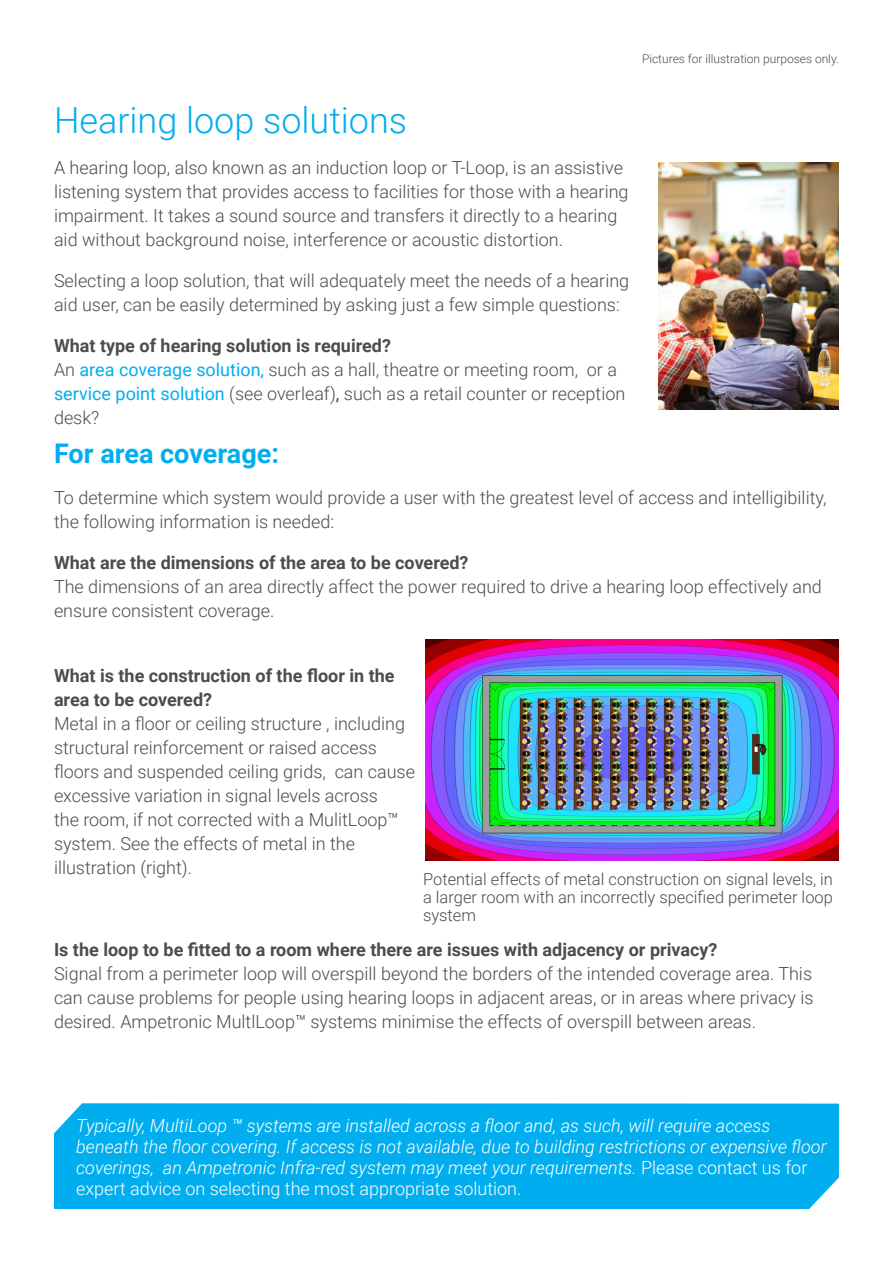
<style>
.page{position:relative;width:893px;height:1263px;background:#fff}
.page>*{position:absolute;margin:0;border:0;box-sizing:border-box;transform-origin:0 0}
.Content_text{font:300 36px "Roboto";color:#00aeef}
.Content_text-2{font:700 27px "Roboto";color:#00aeef}
.Content_text-3{font:300 18px/24px "Roboto";color:#4b4c4d}
.Content_text-4{font:italic 300 18px/21px "Roboto";color:#fff}
.Content_text-5{font:300 16.5px/18px "Roboto";color:#4b4c4d;text-align:justify}
.t1{font:300 12px "Roboto";color:#4b4c4d}
.s1{font-weight:700}
.s2{font-weight:400;color:#00aeef}
.s3{font-weight:400}
.s4{font-style:normal}
</style>
<div class="page">
<img style="left:659px;top:163px;width:180px;height:246px">
<div style="left:54px;top:1103px;width:785px;height:106px;background:#00aeef"></div>
<img style="left:426px;top:640px;width:413px;height:220px">
<img style="left:469px;top:663px;width:331px;height:181px">
<p class="t1" style="left:642px;top:50px;width:198px">Pictures for illustration purposes only.</p>
<p class="Content_text" style="left:54px;top:95px;width:355px">Hearing loop solutions</p>
<p class="Content_text-3" style="left:54px;top:155px;width:576px">A hearing loop, also known as an induction loop or T-Loop, is an assistive listening system that provides access to facilities for those with a hearing impairment. It takes a sound source and transfers it directly to a hearing aid without background noise, interference or acoustic distortion.</p>
<p class="Content_text-3" style="left:54px;top:268px;width:577px">Selecting a loop solution, that will adequately meet the needs of a hearing aid user, can be easily determined by asking just a few simple questions:</p>
<p class="Content_text-3" style="left:54px;top:333px;width:573px"><span class="s1">What type of hearing solution is required?<br></span>An <span class="s2">area coverage solution,</span> such as a hall, theatre or meeting room, or a <span class="s2">service point solution</span> (see overleaf)<span class="s3">,</span> such as a retail counter or reception desk?</p>
<p class="Content_text-2" style="left:54px;top:434px;width:226px">For area coverage:</p>
<p class="Content_text-3" style="left:54px;top:484px;width:774px">To determine which system would provide a user with the greatest level of access and intelligibility, the following information is needed:</p>
<p class="Content_text-3" style="left:54px;top:549px;width:769px"><span class="s1">What are the dimensions of the area to be covered?<br></span>The dimensions of an area directly affect the power required to drive a hearing loop effectively and ensure consistent coverage.</p>
<p class="Content_text-3" style="left:54px;top:662px;width:363px"><span class="s1">What is the construction of the floor in the area to be covered?<br></span>Metal in a floor or ceiling structure , including structural reinforcement or raised access floors and suspended ceiling grids, can cause excessive variation in signal levels across<br>the room, if not corrected with a MulitLoop™ system. See the effects of metal in the illustration (right).</p>
<p class="Content_text-5" style="left:423px;top:869px;width:411px">Potential effects of metal construction on signal levels, in a larger room with an incorrectly specified perimeter loop system</p>
<p class="Content_text-3" style="left:54px;top:936px;width:761px"><span class="s1">Is the loop to be fitted to a room where there are issues with adjacency or privacy?<br></span>Signal from a perimeter loop will overspill beyond the borders of the intended coverage area. This can cause problems for people using hearing loops in adjacent areas, or in areas where privacy is desired. Ampetronic MultlLoop™ systems minimise the effects of overspill between areas.</p>
<p class="Content_text-4" style="left:76px;top:1114px;width:752px">Typically, MultiLoop ™ systems are installed across a floor and, as such, will require access beneath the floor covering. If access is not available, due to building restrictions or expensive floor coverings, an Ampetronic Infra-red system may meet your requirements. <span class="s4">Please contact us for expert advice on selecting the most appropriate solution.</span></p>
</div>
